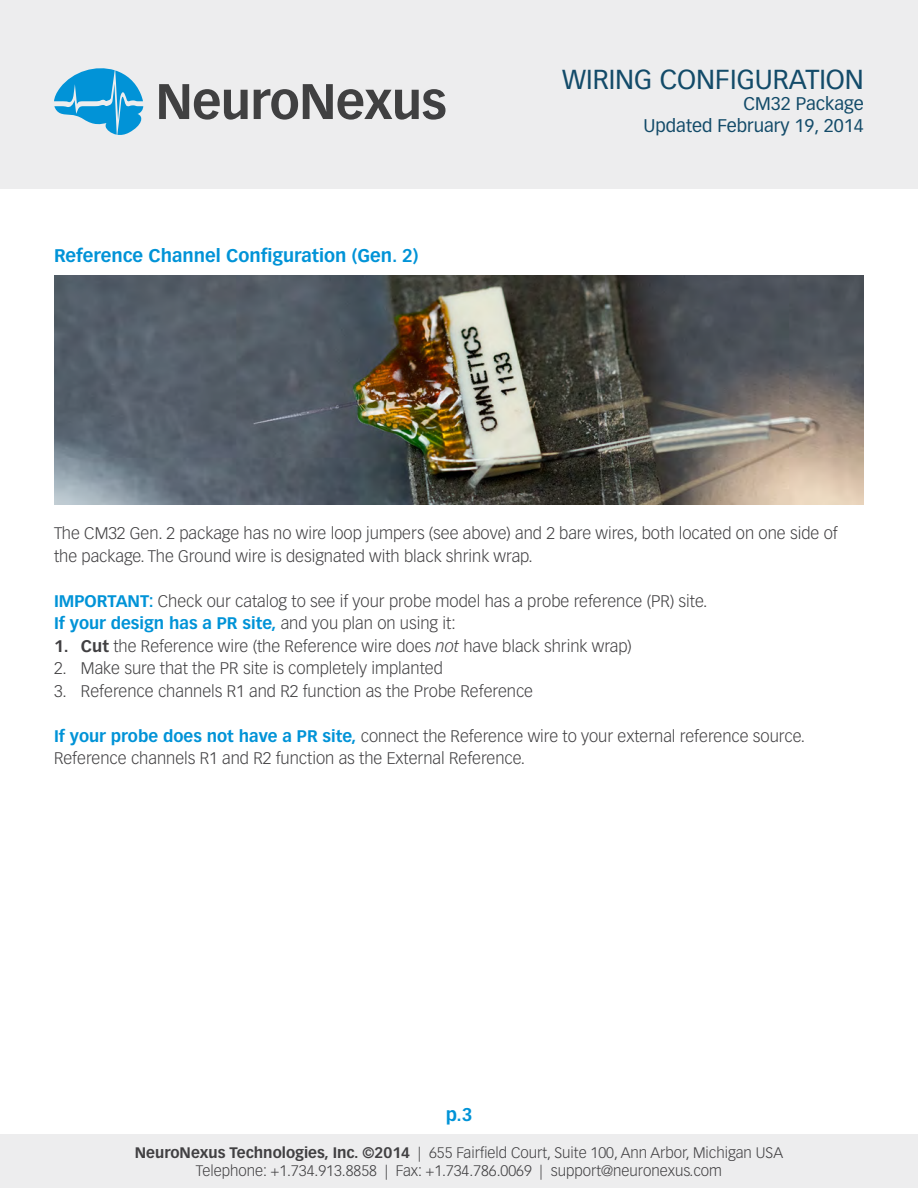
<style>
.page{position:relative;width:918px;height:1188px;background:#fff}
.page>*{position:absolute;margin:0;border:0;box-sizing:border-box;transform-origin:0 0}
.t1{font:27px "Vectora LT Std";color:#134b69}
.t2{font:700 18px "Vectora LT Std";color:#0193d7}
.t3{font:18px/21.6px "Vectora LT Std";color:#134b69;text-align:right}
.t4{font:300 16.5px/22.5px "Vectora LT Std";color:#414042}
.t5{font:300 15px/18px "Vectora LT Std";color:#414042;text-align:center}
.s1{font-weight:700;color:#0193d7}
.s2{font-weight:700}
.s3{font-style:italic}
</style>
<div class="page">
<div style="left:0;top:0;width:918px;height:189px;background:#ededee"></div>
<svg style="left:159px;top:84px;width:89px;height:36px"></svg>
<svg style="left:254px;top:84px;width:192px;height:36px"></svg>
<svg style="left:54px;top:68px;width:90px;height:67px"></svg>
<div style="left:0;top:1134px;width:918px;height:54px;background:#ededee"></div>
<img style="left:54px;top:275px;width:810px;height:229px">
<p class="t2" style="left:54px;top:245px;width:366px">Reference Channel Configuration (Gen. 2)</p>
<h1 class="t1" style="left:562px;top:63px;width:303px">WIRING CONFIGURATION</h1>
<p class="t3" style="left:643px;top:93px;width:222px">CM32 Package<br>Updated February 19, 2014</p>
<p class="t4" style="left:54px;top:522px;width:785px">The CM32 Gen. 2 package has no wire loop jumpers (see above) and 2 bare wires, both located on one side of the package. The Ground wire is designated with black shrink wrap.</p>
<p class="t4" style="left:54px;top:590px;width:655px"><span class="s1">IMPORTANT:</span> Check our catalog to see if your probe model has a probe reference (PR) site.<br><span class="s1">If your design has a PR site,</span> and you plan on using it:</p>
<p class="t4" style="left:54px;top:635px;width:579px"><span class="s2">1. Cut</span> the Reference wire (the Reference wire does <span class="s3">not</span> have black shrink wrap)</p>
<p class="t4" style="left:54px;top:657px;width:390px">2. Make sure that the PR site is completely implanted</p>
<p class="t4" style="left:54px;top:680px;width:481px">3. Reference channels R1 and R2 function as the Probe Reference</p>
<p class="t4" style="left:54px;top:725px;width:752px"><span class="s1">If your probe does not have a PR site,</span> connect the Reference wire to your external reference source.<br>Reference channels R1 and R2 function as the External Reference.</p>
<p class="t2" style="left:446px;top:1104px;width:28px">p.3</p>
<p class="t5" style="left:135px;top:1144px;width:650px"><span class="s2">NeuroNexus Technologies, Inc. ©2014</span> | 655 Fairfield Court, Suite 100, Ann Arbor, Michigan USA<br>Telephone: +1.734.913.8858 | Fax: +1.734.786.0069 | support@neuronexus.com</p>
</div>
